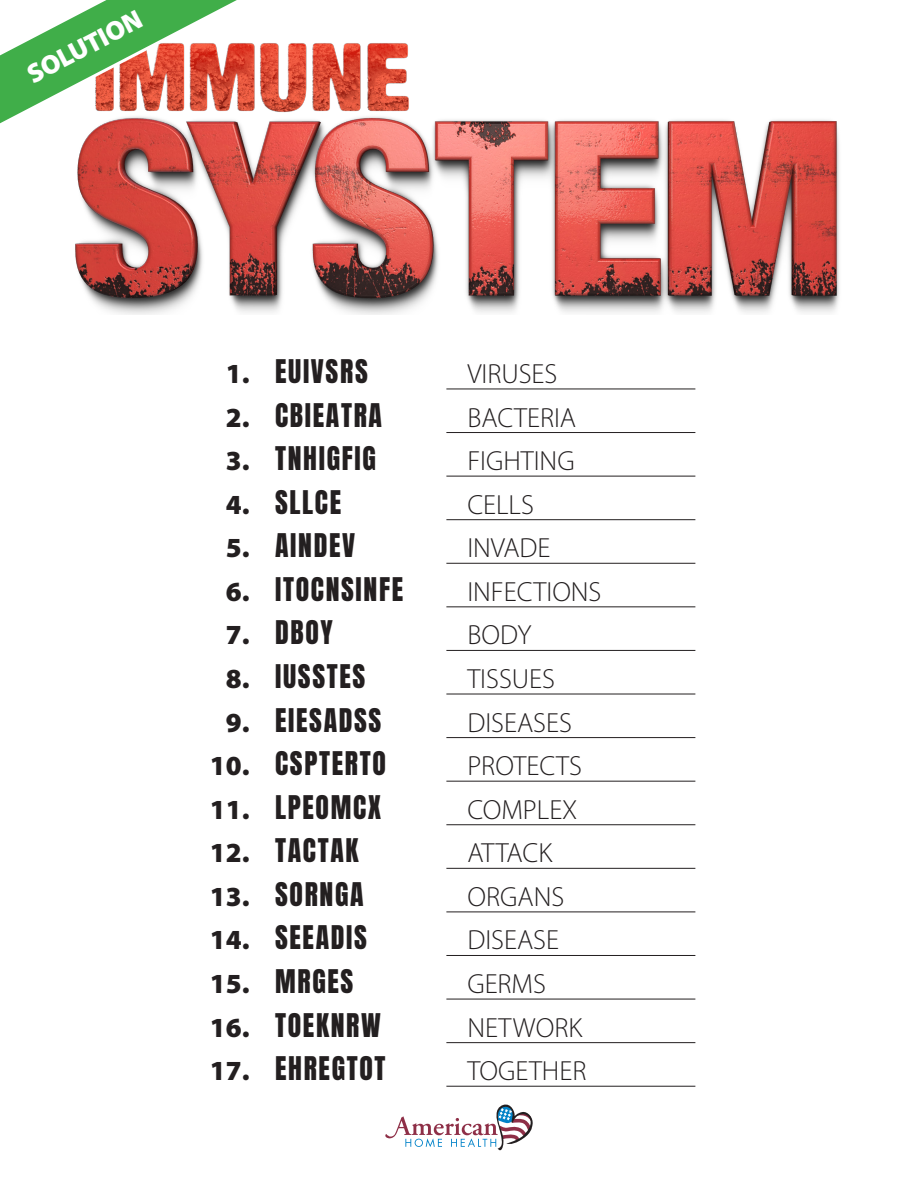
<style>
.page{position:relative;width:918px;height:1188px;background:#fff}
.page>*{position:absolute;margin:0;border:0;box-sizing:border-box;transform-origin:0 0}
.t1{font:27.75px "Anton";letter-spacing:.06em;color:#231f20}
.t2{font:300 27.75px "Myriad Pro";color:#231f20}
.t3{font:900 27.75px "Myriad Pro";color:#231f20}
.t4{font:900 27px "Myriad Pro";color:#fff}
</style>
<div class="page">
<img style="left:75px;top:43px;width:764px;height:272px">
<svg style="left:385px;top:1105px;width:148px;height:45px"></svg>
<hr style="left:446px;top:389px;width:249px;height:1px;background:#231f20">
<hr style="left:446px;top:432px;width:249px;height:1px;background:#231f20">
<hr style="left:446px;top:476px;width:249px;height:1px;background:#231f20">
<hr style="left:446px;top:519px;width:249px;height:1px;background:#231f20">
<hr style="left:446px;top:563px;width:249px;height:1px;background:#231f20">
<hr style="left:446px;top:607px;width:249px;height:1px;background:#231f20">
<hr style="left:446px;top:650px;width:249px;height:1px;background:#231f20">
<hr style="left:446px;top:694px;width:249px;height:1px;background:#231f20">
<hr style="left:446px;top:737px;width:249px;height:1px;background:#231f20">
<hr style="left:446px;top:781px;width:249px;height:1px;background:#231f20">
<hr style="left:446px;top:824px;width:249px;height:1px;background:#231f20">
<hr style="left:446px;top:868px;width:249px;height:1px;background:#231f20">
<hr style="left:446px;top:912px;width:249px;height:1px;background:#231f20">
<hr style="left:446px;top:955px;width:249px;height:1px;background:#231f20">
<hr style="left:446px;top:999px;width:249px;height:1px;background:#231f20">
<hr style="left:446px;top:1042px;width:249px;height:1px;background:#231f20">
<hr style="left:446px;top:1086px;width:249px;height:1px;background:#231f20">
<svg style="left:0;top:0;width:292px;height:176px"></svg>
<p class="t4" style="left:21px;top:60px;width:127px;rotate:-28deg">SOLUTION</p>
<p class="t3" style="left:226px;top:355px;width:25px">1.</p>
<p class="t1" style="left:275px;top:357px;width:94px">EUIVSRS</p>
<p class="t2" style="left:467px;top:357px;width:92px">VIRUSES</p>
<p class="t3" style="left:226px;top:399px;width:25px">2.</p>
<p class="t1" style="left:275px;top:401px;width:108px">CBIEATRA</p>
<p class="t2" style="left:467px;top:401px;width:110px">BACTERIA</p>
<p class="t3" style="left:226px;top:442px;width:25px">3.</p>
<p class="t1" style="left:275px;top:444px;width:102px">TNHIGFIG</p>
<p class="t2" style="left:467px;top:444px;width:109px">FIGHTING</p>
<p class="t3" style="left:226px;top:486px;width:25px">4.</p>
<p class="t1" style="left:275px;top:488px;width:68px">SLLCE</p>
<p class="t2" style="left:467px;top:488px;width:68px">CELLS</p>
<p class="t3" style="left:226px;top:529px;width:25px">5.</p>
<p class="t1" style="left:275px;top:531px;width:82px">AINDEV</p>
<p class="t2" style="left:467px;top:531px;width:85px">INVADE</p>
<p class="t3" style="left:226px;top:573px;width:25px">6.</p>
<p class="t1" style="left:275px;top:575px;width:130px">ITOCNSINFE</p>
<p class="t2" style="left:467px;top:575px;width:136px">INFECTIONS</p>
<p class="t3" style="left:226px;top:617px;width:25px">7.</p>
<p class="t1" style="left:275px;top:619px;width:59px">DBOY</p>
<p class="t2" style="left:467px;top:618px;width:65px">BODY</p>
<p class="t3" style="left:226px;top:660px;width:25px">8.</p>
<p class="t1" style="left:275px;top:662px;width:92px">IUSSTES</p>
<p class="t2" style="left:467px;top:662px;width:89px">TISSUES</p>
<p class="t3" style="left:226px;top:704px;width:25px">9.</p>
<p class="t1" style="left:275px;top:706px;width:108px">EIESADSS</p>
<p class="t2" style="left:467px;top:706px;width:106px">DISEASES</p>
<p class="t3" style="left:210px;top:747px;width:41px">10.</p>
<p class="t1" style="left:275px;top:749px;width:112px">CSPTERTO</p>
<p class="t2" style="left:467px;top:749px;width:116px">PROTECTS</p>
<p class="t3" style="left:210px;top:791px;width:41px">11.</p>
<p class="t1" style="left:275px;top:793px;width:108px">LPEOMCX</p>
<p class="t2" style="left:467px;top:793px;width:112px">COMPLEX</p>
<p class="t3" style="left:210px;top:834px;width:41px">12.</p>
<p class="t1" style="left:275px;top:837px;width:85px">TACTAK</p>
<p class="t2" style="left:467px;top:836px;width:86px">ATTACK</p>
<p class="t3" style="left:210px;top:878px;width:41px">13.</p>
<p class="t1" style="left:275px;top:880px;width:90px">SORNGA</p>
<p class="t2" style="left:467px;top:880px;width:98px">ORGANS</p>
<p class="t3" style="left:210px;top:922px;width:41px">14.</p>
<p class="t1" style="left:275px;top:924px;width:93px">SEEADIS</p>
<p class="t2" style="left:467px;top:924px;width:93px">DISEASE</p>
<p class="t3" style="left:210px;top:965px;width:41px">15.</p>
<p class="t1" style="left:275px;top:967px;width:80px">MRGES</p>
<p class="t2" style="left:467px;top:967px;width:80px">GERMS</p>
<p class="t3" style="left:210px;top:1009px;width:41px">16.</p>
<p class="t1" style="left:275px;top:1011px;width:107px">TOEKNRW</p>
<p class="t2" style="left:467px;top:1011px;width:116px">NETWORK</p>
<p class="t3" style="left:210px;top:1052px;width:41px">17.</p>
<p class="t1" style="left:275px;top:1054px;width:112px">EHREGTOT</p>
<p class="t2" style="left:467px;top:1054px;width:120px">TOGETHER</p>
</div>
